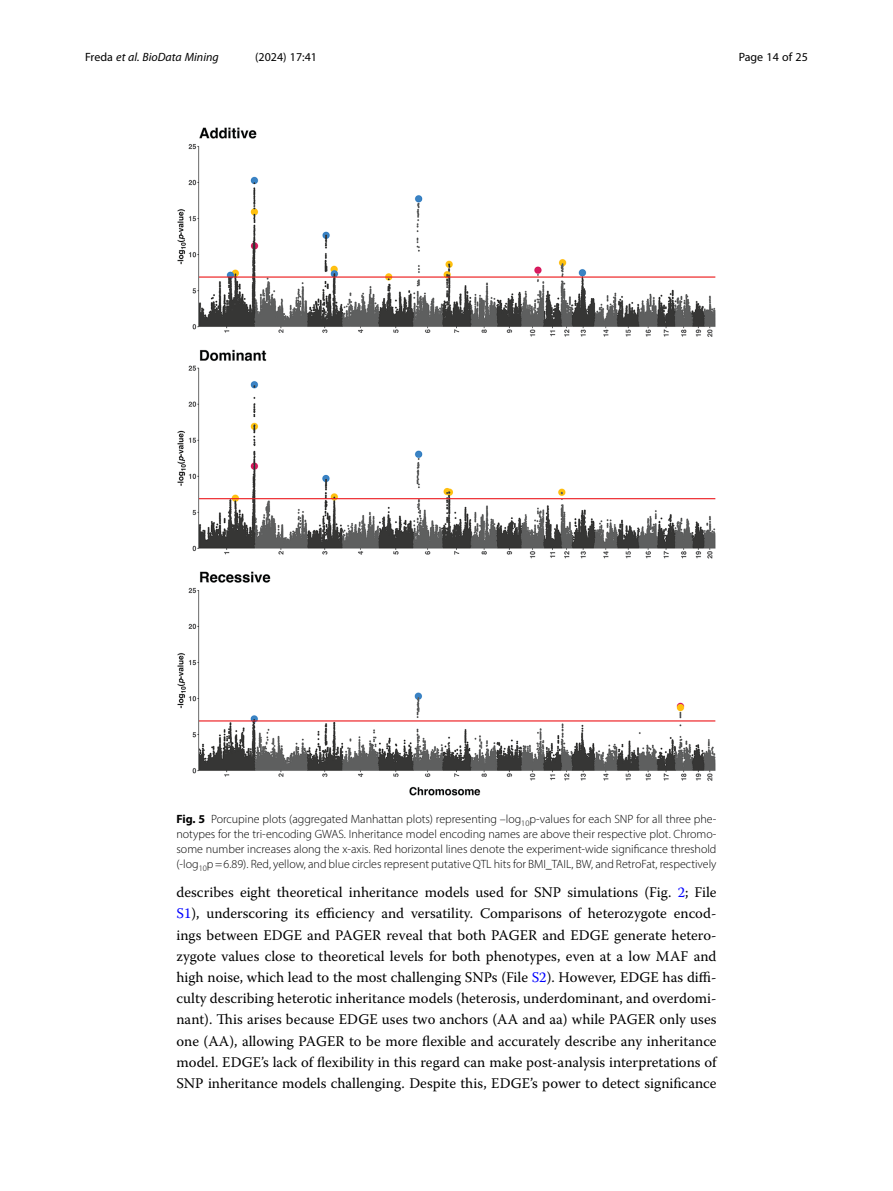
<style>
.page{position:relative;width:893px;height:1191px;background:#fff}
.page>*{position:absolute;margin:0;border:0;box-sizing:border-box;transform-origin:0 0}
.Body_Text{font:14.7px/21.1px "Warnock Pro";color:#000;text-align:justify}
.Figure_Caption{font:300 12px/15px "Myriad Pro";color:#000;text-align:justify}
.t1{font:italic 12px "Myriad Pro";color:#000}
.t2{font:12px "Myriad Pro";color:#000}
.s1{font-style:normal}
.s2{font-weight:700}
.s3{color:#00f}
</style>
<div class="page">
<img style="left:177px;top:127px;width:539px;height:669px">
<p class="t1" style="left:85px;top:50px;width:135px"><span class="s1">Freda</span> et al. BioData Mining</p>
<p class="t2" style="left:255px;top:50px;width:63px">(2024) 17:41</p>
<p class="t2" style="left:739px;top:50px;width:71px">Page 14 of 25</p>
<p class="Figure_Caption" style="left:176px;top:811px;width:542px"><span class="s2">Fig. 5</span> Porcupine plots (aggregated Manhattan plots) representing –log<sub>10</sub>p-values for each SNP for all three phe&shy;notypes for the tri-encoding GWAS. Inheritance model encoding names are above their respective plot. Chromo&shy;some number increases along the x-axis. Red horizontal lines denote the experiment-wide significance threshold (-log<sub>10</sub>p=6.89). Red, yellow, and blue circles represent putative QTL hits for BMI_TAIL, BW, and RetroFat, respectively</p>
<p class="Body_Text" style="left:176px;top:881px;width:542px">describes eight theoretical inheritance models used for SNP simulations (Fig. <span class="s3">2</span>; File <span class="s3">S1</span>), underscoring its efficiency and versatility. Comparisons of heterozygote encod&shy;ings between EDGE and PAGER reveal that both PAGER and EDGE generate hetero&shy;zygote values close to theoretical levels for both phenotypes, even at a low MAF and high noise, which lead to the most challenging SNPs (File <span class="s3">S2</span>). However, EDGE has diffi&shy;culty describing heterotic inheritance models (heterosis, underdominant, and overdomi&shy;nant). This arises because EDGE uses two anchors (AA and aa) while PAGER only uses one (AA), allowing PAGER to be more flexible and accurately describe any inheritance model. EDGE’s lack of flexibility in this regard can make post-analysis interpretations of SNP inheritance models challenging. Despite this, EDGE’s power to detect significance</p>
</div>
